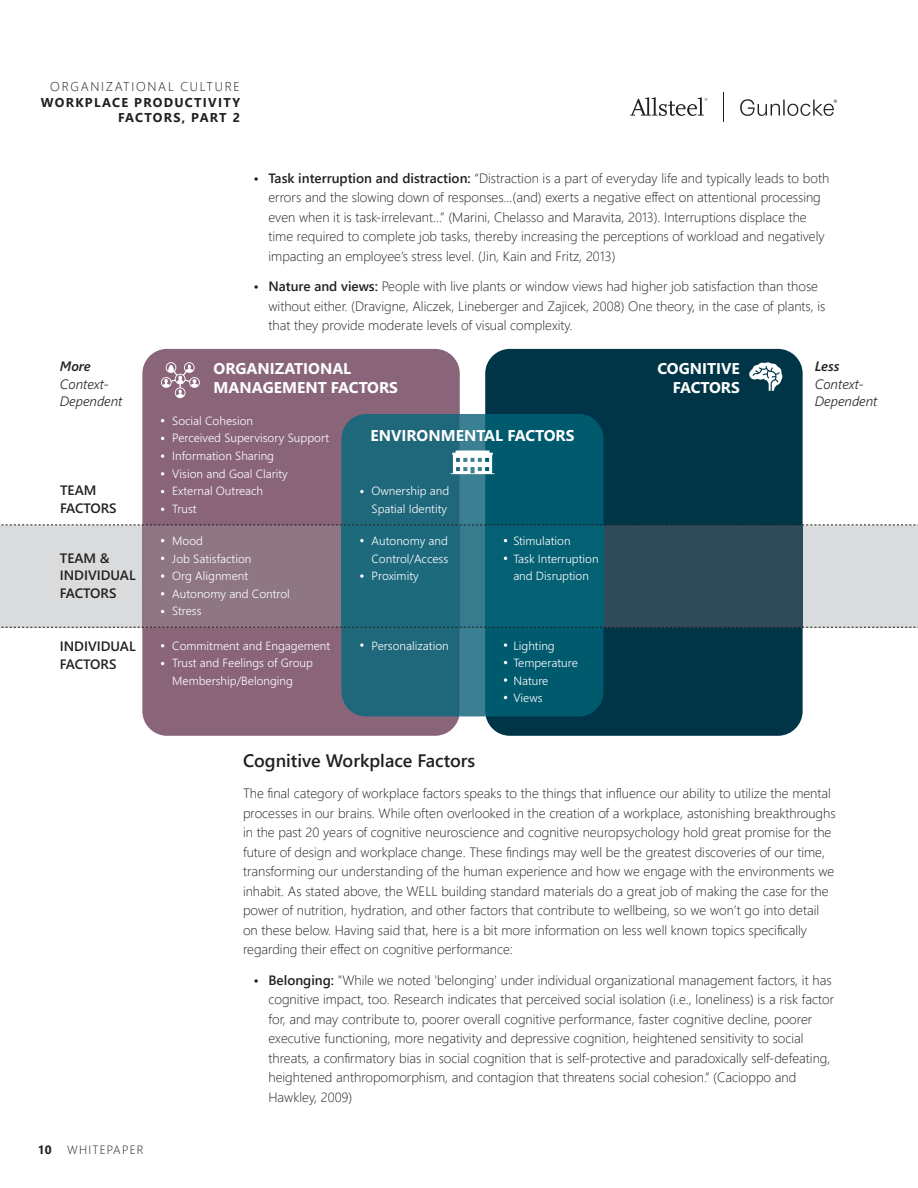
<style>
.page{position:relative;width:918px;height:1188px;background:#fff}
.page>*{position:absolute;margin:0;border:0;box-sizing:border-box;transform-origin:0 0}
.t1{font:600 18px "Segoe UI";color:#231f20}
.t2{font:700 15.6px/18.8px "Segoe UI";color:#fff}
.t3{font:600 13.65px/17.5px "Segoe UI";color:#231f20}
.t4{font:italic 300 13.65px/17.5px "Segoe UI";color:#231f20}
.t5{font:italic 600 13.65px "Segoe UI";color:#231f20}
.t6{font:300 13.5px/19.5px "Segoe UI";color:#231f20}
.t7{font:700 12.75px/15.3px "Segoe UI";letter-spacing:.1em;color:#231f20;text-align:right}
.t8{font:300 12.75px "Segoe UI";letter-spacing:.135em;color:#231f20}
.t9{font:300 12px/17.5px "Segoe UI";color:#fff}
.t10{font:300 12px "Segoe UI";letter-spacing:.1em;color:#231f20}
.t11{font:700 12px "Segoe UI";color:#231f20}
.s1{font-weight:600}
</style>
<div class="page">
<svg style="left:740px;top:99px;width:97px;height:17px"></svg>
<svg style="left:630px;top:97px;width:77px;height:19px"></svg>
<hr style="left:723px;top:92px;width:1px;height:30px;background:#231f20">
<div style="left:142px;top:349px;width:318px;height:387px;background:#8a657a;border-radius:25px"></div>
<div style="left:485px;top:349px;width:318px;height:387px;background:#003547;border-radius:25px"></div>
<div style="left:803px;top:525px;width:115px;height:102px;background:#d9dbdc"></div>
<div style="left:603px;top:525px;width:200px;height:102px;background:#2f4a59"></div>
<div style="left:0;top:525px;width:142px;height:102px;background:#d9dbdc"></div>
<div style="left:142px;top:525px;width:200px;height:102px;background:#8e7683"></div>
<div style="left:460px;top:525px;width:25px;height:102px;background:#387b8d"></div>
<div style="left:342px;top:525px;width:118px;height:102px;background:#1d6a7d"></div>
<div style="left:485px;top:525px;width:118px;height:102px;background:#046073"></div>
<svg style="left:161px;top:362px;width:39px;height:36px"></svg>
<svg style="left:749px;top:362px;width:34px;height:29px"></svg>
<svg style="left:360px;top:539px;width:4px;height:3px"></svg>
<svg style="left:360px;top:574px;width:4px;height:4px"></svg>
<svg style="left:161px;top:574px;width:3px;height:4px"></svg>
<svg style="left:1px;top:414px;width:917px;height:111px"></svg>
<svg style="left:1px;top:627px;width:917px;height:89px"></svg>
<p class="t8" style="left:50px;top:77px;width:191px">ORGANIZATIONAL CULTURE</p>
<p class="t7" style="left:41px;top:94px;width:201px">WORKPLACE PRODUCTIVITY<br>FACTORS, PART 2</p>
<p class="t6" style="left:268px;top:167px;width:562px;text-indent:-15px"><span class="s1">• Task interruption and distraction:</span> “Distraction is a part of everyday life and typically leads to both errors and the slowing down of responses…(and) exerts a negative effect on attentional processing even when it is task-irrelevant…” (Marini, Chelasso and Maravita, 2013). Interruptions displace the time required to complete job tasks, thereby increasing the perceptions of workload and negatively impacting an employee’s stress level. (Jin, Kain and Fritz, 2013)</p>
<p class="t6" style="left:268px;top:276px;width:559px;text-indent:-15px"><span class="s1">• Nature and views:</span> People with live plants or window views had higher job satisfaction than those without either. (Dravigne, Aliczek, Lineberger and Zajicek, 2008) One theory, in the case of plants, is that they provide moderate levels of visual complexity.</p>
<p class="t5" style="left:60px;top:355px;width:33px">More</p>
<p class="t4" style="left:60px;top:374px;width:64px">Context-<br>Dependent</p>
<p class="t3" style="left:60px;top:481px;width:58px">TEAM<br>FACTORS</p>
<p class="t3" style="left:60px;top:549px;width:77px">TEAM &amp;<br>INDIVIDUAL<br>FACTORS</p>
<p class="t3" style="left:60px;top:637px;width:77px">INDIVIDUAL<br>FACTORS</p>
<p class="t11" style="left:38px;top:1140px;width:15px">10</p>
<p class="t10" style="left:67px;top:1140px;width:78px">WHITEPAPER</p>
<p class="t2" style="left:214px;top:361px;width:186px">ORGANIZATIONAL<br>MANAGEMENT FACTORS</p>
<p class="t2" style="left:657px;top:361px;width:84px;text-align:right">COGNITIVE<br>FACTORS</p>
<p class="t9" style="left:172px;top:411px;width:158px">Social Cohesion<br>Perceived Supervisory Support<br>Information Sharing<br>Vision and Goal Clarity<br>External Outreach<br>Trust</p>
<p class="t9" style="left:172px;top:532px;width:119px">Mood<br>Job Satisfaction<br>Org Alignment<br>Autonomy and Control<br>Stress</p>
<p class="t9" style="left:172px;top:636px;width:160px">Commitment and Engagement<br>Trust and Feelings of Group<br>Membership/Belonging</p>
<p class="t2" style="left:371px;top:427px;width:206px">ENVIRONMENTAL FACTORS</p>
<p class="t9" style="left:372px;top:482px;width:79px">Ownership and<br>Spatial Identity</p>
<p class="t9" style="left:372px;top:532px;width:78px;text-align:justify">Autonomy and Control/Access Proximity</p>
<p class="t9" style="left:372px;top:636px;width:79px">Personalization</p>
<p class="t9" style="left:513px;top:532px;width:87px">Stimulation<br>Task Interruption and Disruption</p>
<p class="t9" style="left:513px;top:636px;width:66px">Lighting<br>Temperature<br>Nature<br>Views</p>
<p class="t5" style="left:815px;top:355px;width:26px">Less</p>
<p class="t4" style="left:815px;top:374px;width:64px">Context-<br>Dependent</p>
<h1 class="t1" style="left:243px;top:746px;width:234px">Cognitive Workplace Factors</h1>
<p class="t6" style="left:243px;top:783px;width:594px">The final category of workplace factors speaks to the things that influence our ability to utilize the mental processes in our brains. While often overlooked in the creation of a workplace, astonishing breakthroughs in the past 20 years of cognitive neuroscience and cognitive neuropsychology hold great promise for the future of design and workplace change. These findings may well be the greatest discoveries of our time, transforming our understanding of the human experience and how we engage with the environments we inhabit. As stated above, the WELL building standard materials do a great job of making the case for the power of nutrition, hydration, and other factors that contribute to wellbeing, so we won’t go into detail on these below. Having said that, here is a bit more information on less well known topics specifically regarding their effect on cognitive performance:</p>
<p class="t6" style="left:269px;top:970px;width:567px;text-indent:-15px"><span class="s1">• Belonging:</span> "While we noted 'belonging' under individual organizational management factors, it has cognitive impact, too. Research indicates that perceived social isolation (i.e., loneliness) is a risk factor for, and may contribute to, poorer overall cognitive performance, faster cognitive decline, poorer executive functioning, more negativity and depressive cognition, heightened sensitivity to social threats, a confirmatory bias in social cognition that is self-protective and paradoxically self-defeating, heightened anthropomorphism, and contagion that threatens social cohesion.” (Cacioppo and Hawkley, 2009)</p>
</div>
